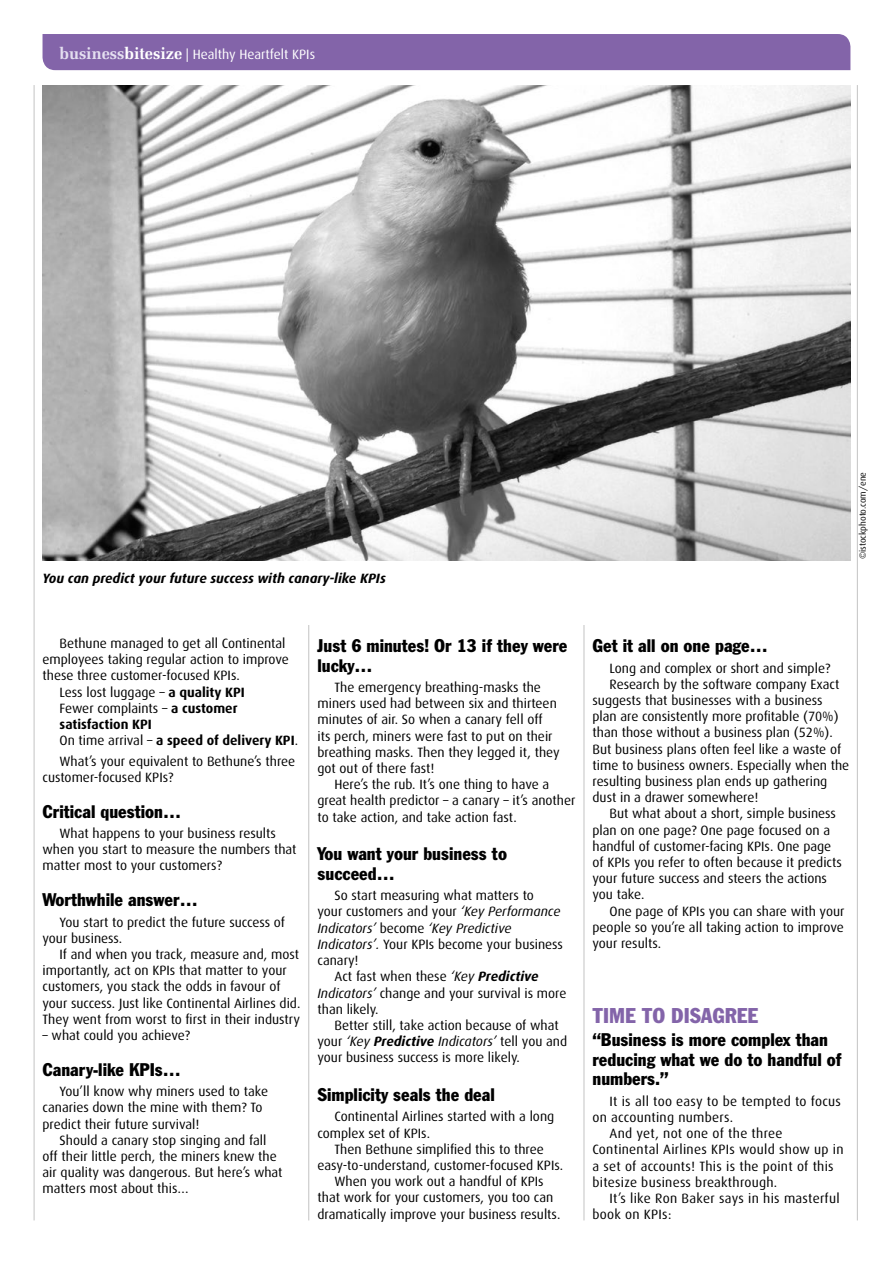
<style>
.page{position:relative;width:893px;height:1263px;background:#fff}
.page>*{position:absolute;margin:0;border:0;box-sizing:border-box;transform-origin:0 0}
.SUBHEAD2{font:condensed 21px "Franklin Gothic BT";color:#8364a9}
.SUBHEAD-SM{font:condensed 18px/19.5px "Franklin Gothic BT";color:#000}
.body2{font:13.5px/16.2px "Dax";color:#000}
.body2-2{font:13.5px/16.2px "Dax";letter-spacing:.02em;color:#000}
.body2-3{font:700 13.5px/16.2px "Dax";color:#000}
.QUOTE{font:italic 700 13.5px "Dax";color:#000}
.body2-4{font:13.5px "Dax";color:#fff}
.SUBHEAD-SM-2{font:9px "Dax";color:#000}
.s1{font-family:"Zapf Elliptical 711 BT";font-weight:700;font-size:16.5px;color:#e4dff0}
.s2{font-family:"Zapf Elliptical 711 BT";font-weight:700;font-size:16.5px}
.s3{font-weight:700}
.s4{font-weight:400}
.s5{font-style:italic}
.s6{font-weight:700;font-style:italic}
</style>
<div class="page">
<hr style="left:308px;top:85px;width:1px;height:1135px;background:#c6c6c6">
<hr style="left:583px;top:85px;width:1px;height:1135px;background:#c6c6c6">
<hr style="left:34px;top:85px;width:1px;height:1135px;background:#c6c6c6">
<hr style="left:857px;top:85px;width:1px;height:1135px;background:#c6c6c6">
<div style="left:43px;top:34px;width:807px;height:36px;background:#8364a9"></div>
<div style="left:43px;top:560px;width:807px;height:65px;background:#fff"></div>
<img style="left:43px;top:85px;width:807px;height:475px">
<p class="body2-4" style="left:60px;top:47px;width:257px"><span class="s1">business</span><span class="s2">bitesize</span> | Healthy Heartfelt KPIs</p>
<p class="QUOTE" style="left:43px;top:571px;width:345px">You can predict your future success with canary-like KPIs</p>
<p class="SUBHEAD-SM-2" style="left:858px;top:559px;width:89px;rotate:-90deg">©istockphoto.com/ene</p>
<p class="body2" style="left:43px;top:635px;width:248px;text-indent:17px">Bethune managed to get all Continental employees taking regular action to improve these three customer-focused KPIs.</p>
<p class="body2" style="left:60px;top:684px;width:187px">Less lost luggage – <span class="s3">a quality KPI</span></p>
<p class="body2-3" style="left:60px;top:700px;width:180px"><span class="s4">Fewer complaints –</span> a customer satisfaction KPI</p>
<p class="body2-3" style="left:60px;top:732px;width:240px"><span class="s4">On time arrival –</span> a speed of delivery KPI<span class="s4">.</span></p>
<p class="body2" style="left:43px;top:753px;width:254px;text-indent:17px">What’s your equivalent to Bethune’s three customer-focused KPIs?</p>
<p class="SUBHEAD-SM" style="left:43px;top:801px;width:140px">Critical question…</p>
<p class="body2" style="left:43px;top:825px;width:256px;text-indent:17px">What happens to your business results when you start to measure the numbers that matter most to your customers?</p>
<p class="SUBHEAD-SM" style="left:43px;top:889px;width:157px">Worthwhile answer…</p>
<p class="body2" style="left:43px;top:914px;width:244px;text-indent:17px">You start to predict the future success of your business.</p>
<p class="body2" style="left:43px;top:946px;width:259px;text-indent:17px">If and when you track, measure and, most importantly, act on KPIs that matter to your customers, you stack the odds in favour of your success. Just like Continental Airlines did.<br>They went from worst to first in their industry</p>
<p class="body2" style="left:43px;top:1027px;width:149px">– what could you achieve?</p>
<p class="SUBHEAD-SM" style="left:43px;top:1059px;width:140px">Canary-like KPIs…</p>
<p class="body2" style="left:43px;top:1083px;width:227px;text-indent:17px">You’ll know why miners used to take canaries down the mine with them? To predict their future survival!</p>
<p class="body2" style="left:43px;top:1132px;width:242px;text-indent:17px">Should a canary stop singing and fall off their little perch, the miners knew the air quality was dangerous. But here’s what matters most about this…</p>
<p class="SUBHEAD-SM" style="left:317px;top:635px;width:251px">Just 6 minutes! Or 13 if they were lucky…</p>
<p class="body2" style="left:317px;top:679px;width:244px;text-indent:17px">The emergency breathing-masks the miners used had between six and thirteen minutes of air. So when a canary fell off<br>its perch, miners were fast to put on their breathing masks. Then they legged it, they got out of there fast!</p>
<p class="body2" style="left:317px;top:777px;width:259px;text-indent:17px">Here’s the rub. It’s one thing to have a great health predictor – a canary – it’s another to take action, and take action fast.</p>
<p class="SUBHEAD-SM" style="left:317px;top:844px;width:191px">You want your business to succeed…</p>
<p class="body2" style="left:317px;top:888px;width:247px;text-indent:17px">So start measuring what matters to<br>your customers and your <span class="s5">‘Key Performance Indicators’</span> become <span class="s5">‘Key Predictive Indicators’.</span> Your KPIs become your business canary!</p>
<p class="body2" style="left:317px;top:969px;width:250px;text-indent:17px">Act fast when these <span class="s5">‘Key</span> <span class="s6">Predictive<br></span><span class="s5">Indicators’</span> change and your survival is more than likely.</p>
<p class="body2" style="left:317px;top:1017px;width:251px;text-indent:17px">Better still, take action because of what your <span class="s5">‘Key</span> <span class="s6">Predictive</span> <span class="s5">Indicators’</span> tell you and your business success is more likely.</p>
<p class="SUBHEAD-SM" style="left:317px;top:1084px;width:179px">Simplicity seals the deal</p>
<p class="body2" style="left:317px;top:1109px;width:238px;text-indent:17px">Continental Airlines started with a long complex set of KPIs.</p>
<p class="body2" style="left:317px;top:1141px;width:247px;text-align:center">Then Bethune simplified this to three easy-to-understand, customer-focused KPIs.</p>
<p class="body2" style="left:317px;top:1173px;width:244px;text-align:center">When you work out a handful of KPIs<br>that work for your customers, you too can dramatically improve your business results.</p>
<p class="SUBHEAD-SM" style="left:592px;top:635px;width:177px">Get it all on one page…</p>
<p class="body2" style="left:609px;top:660px;width:222px">Long and complex or short and simple?</p>
<p class="body2" style="left:592px;top:676px;width:258px;text-indent:17px">Research by the software company Exact suggests that businesses with a business plan are consistently more profitable (70%) than those without a business plan (52%).<br>But business plans often feel like a waste of time to business owners. Especially when the resulting business plan ends up gathering dust in a drawer somewhere!</p>
<p class="body2" style="left:592px;top:806px;width:251px;text-indent:17px">But what about a short, simple business plan on one page? One page focused on a handful of customer-facing KPIs. One page of KPIs you refer to often because it predicts your future success and steers the actions you take.</p>
<p class="body2" style="left:592px;top:903px;width:254px;text-align:justify;text-indent:17px">One page of KPIs you can share with your people so you’re all taking action to improve your results.</p>
<p class="SUBHEAD2" style="left:592px;top:1001px;width:167px">TIME TO DISAGREE</p>
<p class="SUBHEAD-SM" style="left:592px;top:1030px;width:251px">“Business is more complex than reducing what we do to handful of numbers.”</p>
<p class="body2-2" style="left:592px;top:1093px;width:250px;text-indent:17px">It is all too easy to be tempted to focus on accounting numbers.</p>
<p class="body2-2" style="left:592px;top:1125px;width:253px;text-indent:17px">And yet, not one of the three Continental Airlines KPIs would show up in a set of accounts! This is the point of this bitesize business breakthrough.</p>
<p class="body2-2" style="left:592px;top:1190px;width:249px;text-indent:17px">It’s like Ron Baker says in his masterful book on KPIs:</p>
</div>
